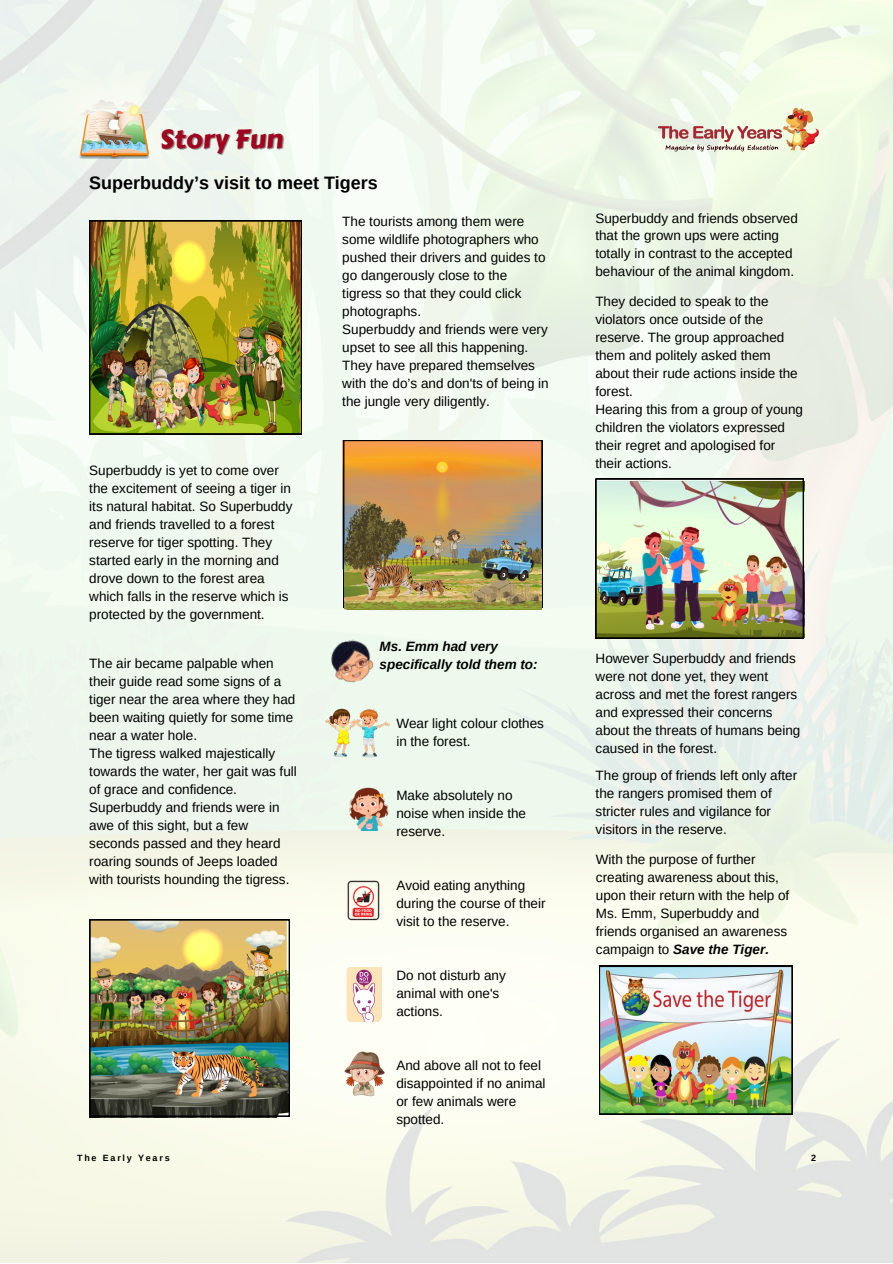
<style>
.page{position:relative;width:893px;height:1264px;background:#fff}
.page>*{position:absolute;margin:0;border:0;box-sizing:border-box;transform-origin:0 0}
.t1{font:26.25px "Carter One";color:#a0041e}
.t2{font:700 18px "Arimo";color:#000}
.t3{font:13.5px/18px "Arimo";color:#000}
.t4{font:italic 700 13.5px/18px "Arimo";color:#000}
.t5{font:700 9px "Arimo";letter-spacing:.2em;color:#000}
.s1{font-weight:700;font-style:italic}
</style>
<div class="page">
<img style="left:0;top:0;width:892px;height:1262px">
<img style="left:649px;top:99px;width:176px;height:61px">
<img style="left:72px;top:89px;width:83px;height:70px">
<img style="left:89px;top:220px;width:213px;height:214px">
<img style="left:90px;top:919px;width:200px;height:197px">
<img style="left:595px;top:478px;width:208px;height:160px">
<img style="left:325px;top:635px;width:55px;height:53px">
<svg style="left:343px;top:440px;width:199px;height:167px;background:#db9443"></svg>
<img style="left:344px;top:491px;width:197px;height:118px">
<img style="left:338px;top:1049px;width:54px;height:50px">
<img style="left:599px;top:965px;width:193px;height:149px">
<img style="left:316px;top:707px;width:83px;height:56px">
<img style="left:344px;top:879px;width:39px;height:42px">
<img style="left:345px;top:967px;width:40px;height:57px">
<img style="left:342px;top:786px;width:50px;height:44px">
<p class="t1" style="left:160px;top:119px;width:125px">Story Fun</p>
<p class="t2" style="left:89px;top:173px;width:290px">Superbuddy’s visit to meet Tigers</p>
<p class="t3" style="left:89px;top:461px;width:205px">Superbuddy is yet to come over the excitement of seeing a tiger in its natural habitat. So Superbuddy and friends travelled to a forest reserve for tiger spotting. They started early in the morning and drove down to the forest area which falls in the reserve which is protected by the government.</p>
<p class="t3" style="left:89px;top:654px;width:208px">The air became palpable when their guide read some signs of a tiger near the area where they had been waiting quietly for some time near a water hole.</p>
<p class="t3" style="left:89px;top:744px;width:209px">The tigress walked majestically towards the water, her gait was full of grace and confidence.</p>
<p class="t3" style="left:89px;top:798px;width:202px">Superbuddy and friends were in awe of this sight, but a few seconds passed and they heard roaring sounds of Jeeps loaded with tourists hounding the tigress.</p>
<p class="t3" style="left:342px;top:212px;width:205px">The tourists among them were some wildlife photographers who pushed their drivers and guides to go dangerously close to the tigress so that they could click photographs.</p>
<p class="t3" style="left:342px;top:320px;width:207px">Superbuddy and friends were very upset to see all this happening.</p>
<p class="t3" style="left:342px;top:356px;width:208px">They have prepared themselves with the do’s and don'ts of being in the jungle very diligently.</p>
<p class="t4" style="left:379px;top:637px;width:159px">Ms. Emm had very specifically told them to:</p>
<p class="t3" style="left:396px;top:714px;width:149px">Wear light colour clothes in the forest.</p>
<p class="t3" style="left:396px;top:786px;width:131px">Make absolutely no noise when inside the reserve.</p>
<p class="t3" style="left:396px;top:876px;width:151px">Avoid eating anything during the course of their visit to the reserve.</p>
<p class="t3" style="left:396px;top:966px;width:111px">Do not disturb any animal with one's actions.</p>
<p class="t3" style="left:396px;top:1055px;width:151px">And above all not to feel disappointed if no animal or few animals were spotted.</p>
<p class="t3" style="left:595px;top:209px;width:204px">Superbuddy and friends observed that the grown ups were acting totally in contrast to the accepted behaviour of the animal kingdom.</p>
<p class="t3" style="left:595px;top:292px;width:204px">They decided to speak to the violators once outside of the reserve. The group approached them and politely asked them about their rude actions inside the forest.</p>
<p class="t3" style="left:595px;top:400px;width:209px">Hearing this from a group of young children the violators expressed their regret and apologised for their actions.</p>
<p class="t3" style="left:595px;top:649px;width:206px">However Superbuddy and friends were not done yet, they went across and met the forest rangers and expressed their concerns about the threats of humans being caused in the forest.</p>
<p class="t3" style="left:595px;top:766px;width:203px">The group of friends left only after the rangers promised them of stricter rules and vigilance for visitors in the reserve.</p>
<p class="t3" style="left:596px;top:850px;width:195px">With the purpose of further creating awareness about this, upon their return with the help of<br>Ms. Emm, Superbuddy and friends organised an awareness campaign to <span class="s1">Save the Tiger.</span></p>
<p class="t5" style="left:77px;top:1152px;width:94px">The Early Years</p>
<p class="t5" style="left:811px;top:1152px;width:6px">2</p>
</div>
